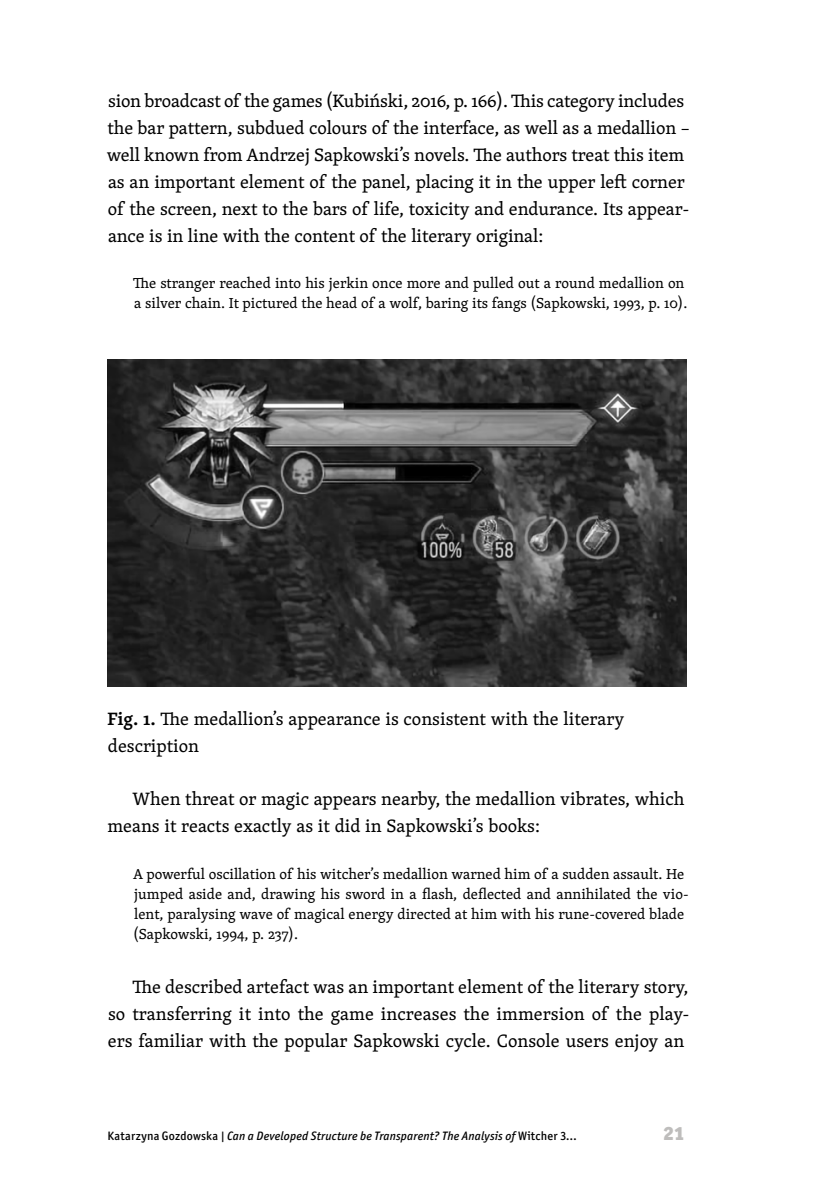
<style>
.page{position:relative;width:819px;height:1181px;background:#fff}
.page>*{position:absolute;margin:0;border:0;box-sizing:border-box;transform-origin:0 0}
.t1{font:900 19.25px "Officina Sans ITC Pro";color:#bebdbc}
.t2{font:18.38px/26.8px "Skolar PE";letter-spacing:-.005em;color:#000}
.t3{font:14.88px/19.9px "Skolar PE";color:#000}
.t4{font:italic 500 12.25px "Officina Sans ITC Pro";letter-spacing:.015em;color:#000}
.s1{font-weight:600}
.s2{font-style:normal}
</style>
<div class="page">
<img style="left:107px;top:360px;width:580px;height:326px">
<p class="t2" style="left:107px;top:87px;width:584px">sion broadcast of the games (Kubiński, 2016, p. 166). This category includes the bar pattern, subdued colours of the interface, as well as a medallion – well known from Andrzej Sapkowski’s novels. The authors treat this item as an important element of the panel, placing it in the upper left corner of the screen, next to the bars of life, toxicity and endurance. Its appear&shy;ance is in line with the content of the literary original:</p>
<p class="t3" style="left:133px;top:273px;width:556px">The stranger reached into his jerkin once more and pulled out a round medallion on a silver chain. It pictured the head of a wolf, baring its fangs (Sapkowski, 1993, p. 10).</p>
<p class="t2" style="left:107px;top:704px;width:518px"><span class="s1">Fig. 1.</span> The medallion’s appearance is consistent with the literary description</p>
<p class="t2" style="left:107px;top:785px;width:578px;text-indent:25px">When threat or magic appears nearby, the medallion vibrates, which means it reacts exactly as it did in Sapkowski’s books:</p>
<p class="t3" style="left:133px;top:863px;width:557px">A powerful oscillation of his witcher’s medallion warned him of a sudden assault. He jumped aside and, drawing his sword in a flash, deflected and annihilated the vio&shy;lent, paralysing wave of magical energy directed at him with his rune-covered blade (Sapkowski, 1994, p. 237).</p>
<p class="t2" style="left:108px;top:973px;width:583px;text-align:justify;text-indent:24px">The described artefact was an important element of the literary story, so transferring it into the game increases the immersion of the play&shy;ers familiar with the popular Sapkowski cycle. Console users enjoy an</p>
<p class="t4" style="left:107px;top:1128px;width:471px"><span class="s2">Katarzyna Gozdowska |</span> Can a Developed Structure be Transparent? The Analysis of <span class="s2">Witcher 3</span>…</p>
<p class="t1" style="left:663px;top:1121px;width:23px">21</p>
</div>
